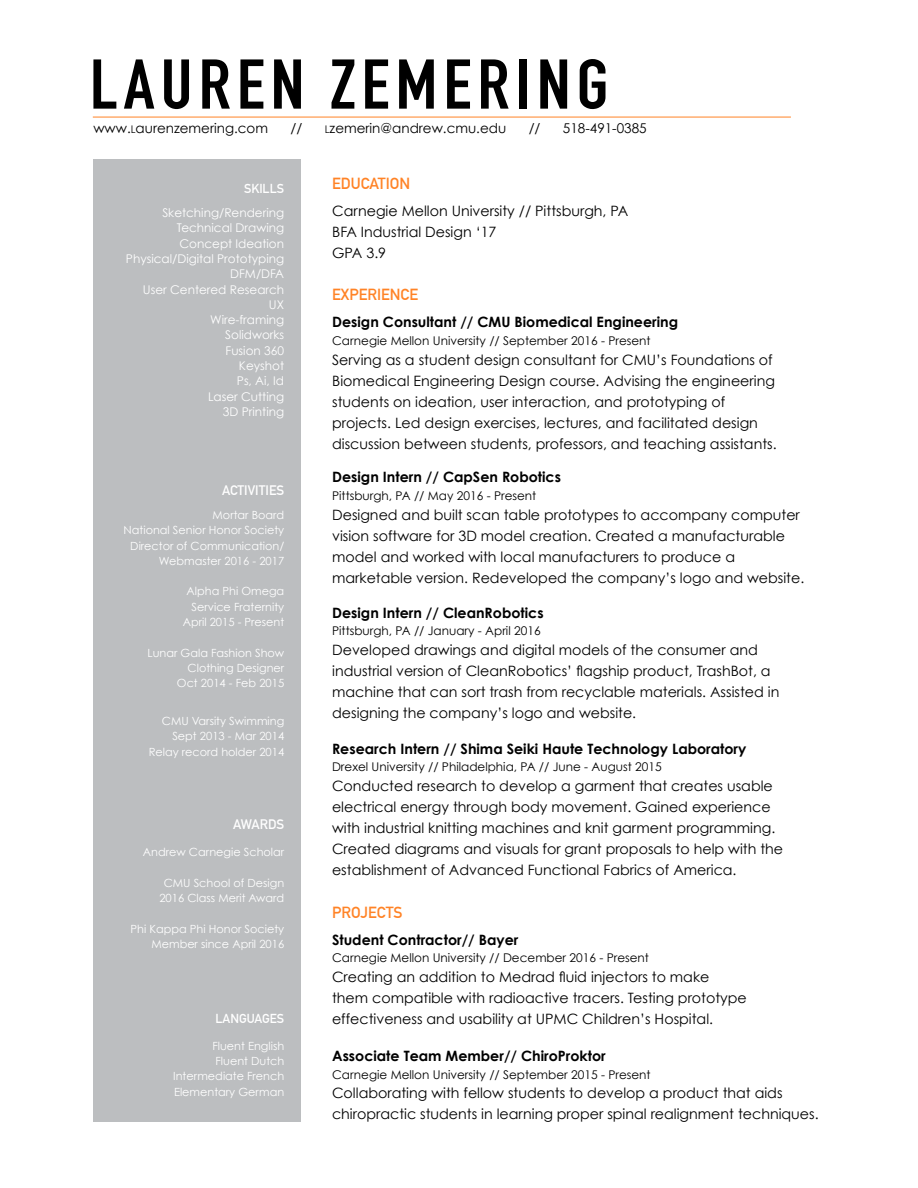
<style>
.page{position:relative;width:918px;height:1188px;background:#fff}
.page>*{position:absolute;margin:0;border:0;box-sizing:border-box;transform-origin:0 0}
.t1{font:700 69.15px "DIN Condensed";letter-spacing:.08em;color:#000;scale:1.09 1}
.t2{font:700 15.75px "DIN Alternate";color:#ff8326}
.t3{font:14.25px/21px "Century Gothic";color:#000}
.t4{font:700 14.25px "Century Gothic";color:#000}
.t5{font:13.5px "Century Gothic";color:#000}
.t6{font:700 13.5px "DIN Alternate";color:#fff}
.t7{font:700 12.75px "DIN Alternate";color:#fff}
.t8{font:12px "Century Gothic";color:#000}
.t9{font:12px/15.3px "Century Gothic";color:#fff;text-align:right}
.t10{font:11.25px/15.3px "Century Gothic";color:#fff;text-align:right}
.s1{font-size:10.5px}
</style>
<div class="page">
<div style="left:93px;top:160px;width:208px;height:962px;background:#bcbec0"></div>
<hr style="left:93px;top:117px;width:698px;height:1px;background:#ff8326">
<h1 class="t1" style="left:90px;top:44px;width:478px">LAUREN ZEMERING</h1>
<p class="t5" style="left:93px;top:120px;width:176px">www.<span class="s1">L</span>aurenzemering.com</p>
<p class="t5" style="left:291px;top:120px;width:13px">//</p>
<p class="t5" style="left:325px;top:120px;width:183px"><span class="s1">L</span>zemerin@andrew.cmu.edu</p>
<p class="t5" style="left:529px;top:120px;width:13px">//</p>
<p class="t5" style="left:563px;top:120px;width:85px">518-491-0385</p>
<p class="t7" style="left:244px;top:179px;width:42px">SKILLS</p>
<p class="t9" style="left:126px;top:205px;width:160px">Sketching/Rendering<br>Technical Drawing<br>Concept Ideation<br>Physical/Digital Prototyping<br>DFM/DFA<br>User Centered Research<br>UX<br>Wire-framing<br>Solidworks<br>Fusion 360<br>Keyshot<br>Ps, Ai, Id<br>Laser Cutting<br>3D Printing</p>
<p class="t6" style="left:222px;top:480px;width:64px">ACTIVITIES</p>
<p class="t10" style="left:124px;top:507px;width:162px">Mortar Board<br>National Senior Honor Society<br>Director of Communication/<br>Webmaster 2016 - 2017</p>
<p class="t10" style="left:183px;top:584px;width:103px">Alpha Phi Omega<br>Service Fraternity<br>April 2015 - Present</p>
<p class="t10" style="left:148px;top:645px;width:138px">Lunar Gala Fashion Show<br>Clothing Designer<br>Oct 2014 - Feb 2015</p>
<p class="t10" style="left:149px;top:713px;width:137px">CMU Varsity Swimming<br>Sept 2013 - Mar 2014<br>Relay record holder 2014</p>
<p class="t6" style="left:233px;top:814px;width:53px">AWARDS</p>
<p class="t10" style="left:143px;top:845px;width:143px">Andrew Carnegie Scholar</p>
<p class="t10" style="left:159px;top:875px;width:126px;text-align:center">CMU School of Design<br>2016 Class Merit Award</p>
<p class="t10" style="left:131px;top:921px;width:155px">Phi Kappa Phi Honor Society<br>Member since April 2016</p>
<p class="t7" style="left:215px;top:1008px;width:70px">LANGUAGES</p>
<p class="t10" style="left:173px;top:1038px;width:113px">Fluent English<br>Fluent Dutch<br>Intermediate French<br>Elementary German</p>
<p class="t2" style="left:332px;top:172px;width:80px">EDUCATION</p>
<p class="t3" style="left:332px;top:200px;width:298px">Carnegie Mellon University // Pittsburgh, PA<br>BFA Industrial Design ‘17<br>GPA 3.9</p>
<p class="t2" style="left:332px;top:283px;width:88px">EXPERIENCE</p>
<p class="t4" style="left:332px;top:313px;width:347px">Design Consultant // CMU Biomedical Engineering</p>
<p class="t8" style="left:332px;top:333px;width:320px">Carnegie Mellon University // September 2016 - Present</p>
<p class="t3" style="left:332px;top:349px;width:446px">Serving as a student design consultant for CMU’s Foundations of Biomedical Engineering Design course. Advising the engineering students on ideation, user interaction, and prototyping of projects. Led design exercises, lectures, and facilitated design discussion between students, professors, and teaching assistants.</p>
<p class="t4" style="left:332px;top:468px;width:230px">Design Intern // CapSen Robotics</p>
<p class="t8" style="left:332px;top:488px;width:206px">Pittsburgh, PA // May 2016 - Present</p>
<p class="t3" style="left:332px;top:504px;width:474px">Designed and built scan table prototypes to accompany computer vision software for 3D model creation. Created a manufacturable model and worked with local manufacturers to produce a marketable version. Redeveloped the company’s logo and website.</p>
<p class="t4" style="left:332px;top:604px;width:213px">Design Intern // CleanRobotics</p>
<p class="t3" style="left:332px;top:639px;width:449px">Developed drawings and digital models of the consumer and industrial version of CleanRobotics’ flagship product, TrashBot, a machine that can sort trash from recyclable materials. Assisted in designing the company’s logo and website.</p>
<p class="t8" style="left:332px;top:624px;width:210px">Pittsburgh, PA // January - April 2016</p>
<p class="t4" style="left:332px;top:740px;width:416px">Research Intern // Shima Seiki Haute Technology Laboratory</p>
<p class="t8" style="left:332px;top:760px;width:331px">Drexel University // Philadelphia, PA // June - August 2015</p>
<p class="t3" style="left:332px;top:775px;width:453px">Conducted research to develop a garment that creates usable electrical energy through body movement. Gained experience with industrial knitting machines and knit garment programming.<br>Created diagrams and visuals for grant proposals to help with the establishment of Advanced Functional Fabrics of America.</p>
<p class="t2" style="left:332px;top:900px;width:72px">PROJECTS</p>
<p class="t4" style="left:332px;top:931px;width:188px">Student Contractor// Bayer</p>
<p class="t8" style="left:332px;top:951px;width:318px">Carnegie Mellon University // December 2016 - Present</p>
<p class="t3" style="left:332px;top:966px;width:416px">Creating an addition to Medrad fluid injectors to make them compatible with radioactive tracers. Testing prototype effectiveness and usability at UPMC Children’s Hospital.</p>
<p class="t4" style="left:332px;top:1047px;width:275px">Associate Team Member// ChiroProktor</p>
<p class="t8" style="left:332px;top:1067px;width:320px">Carnegie Mellon University // September 2015 - Present</p>
<p class="t3" style="left:332px;top:1082px;width:488px">Collaborating with fellow students to develop a product that aids chiropractic students in learning proper spinal realignment techniques.</p>
</div>
